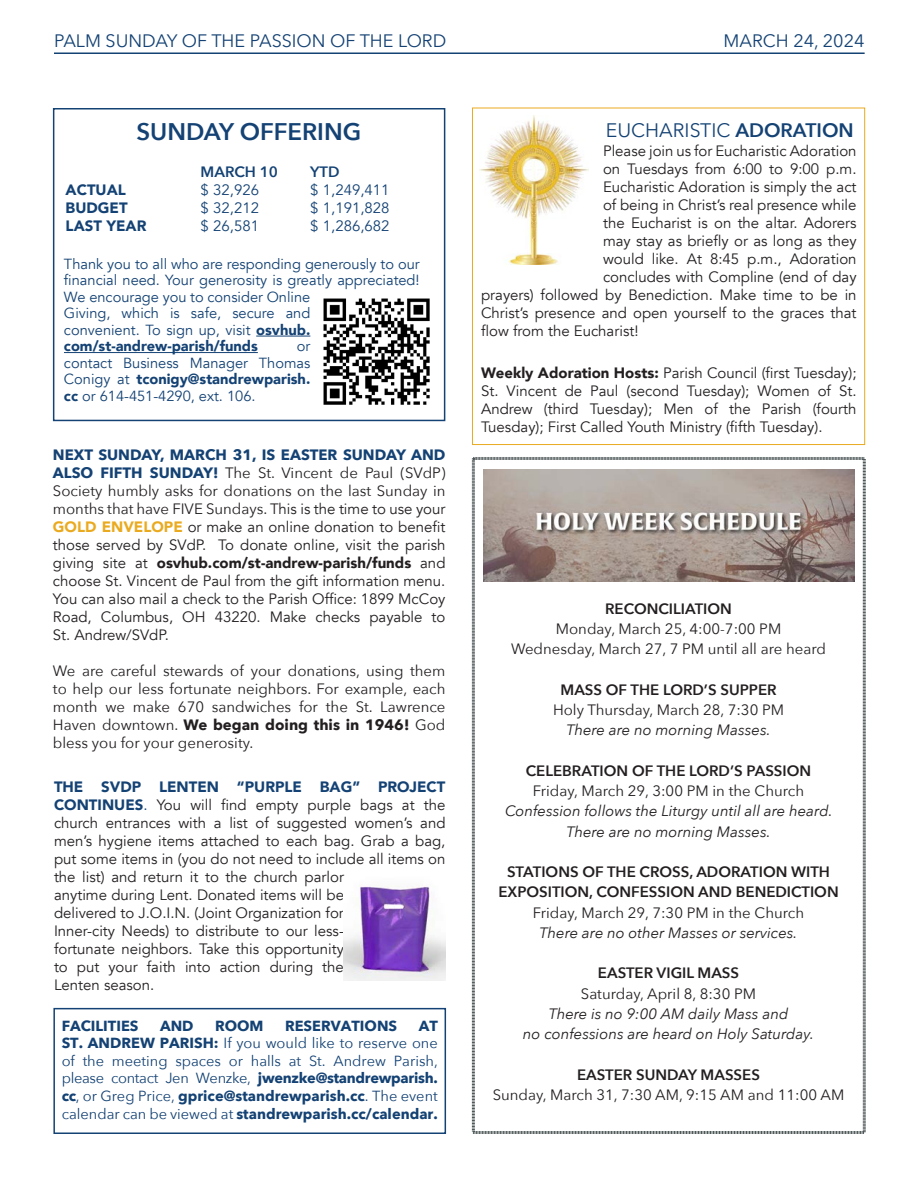
<style>
.page{position:relative;width:918px;height:1188px;background:#fff}
.page>*{position:absolute;margin:0;border:0;box-sizing:border-box;transform-origin:0 0}
.t1{font:600 24px "Avenir Next";color:#144274}
.t2{font:19.5px "Avenir Next";color:#144274}
.t3{font:18px "Avenir Next";color:#144274}
.Paragraph{font:15px/18px "Avenir";color:#231f20;text-align:justify}
.t4{font:15px/18px "Avenir Next";color:#231f20;text-align:justify}
.t5{font:italic 15px "Avenir Next";color:#231f20}
.t6{font:600 15px/20.2px "Avenir Next";color:#231f20;text-align:center}
.t7{font:15px "Avenir";color:#144274}
.t8{font:900 15px "Avenir";color:#144274}
.t9{font:600 15px "Avenir Next";color:#144274}
.t10{font:14.7px/16.5px "Avenir";color:#144274}
.t11{font:14.7px/17.5px "Avenir Next";color:#144274;text-align:justify}
.t12{font:700 14.7px "Avenir Next";color:#144274}
.s1{font-weight:900}
.s2{font-family:"Avenir Next";font-weight:700;color:#144274}
.s3{font-family:"Avenir Next"}
.s4{font-weight:900;color:#eaaa20}
.s5{font-weight:700}
.s6{font-weight:900;color:#144274}
.s7{color:#144274}
.s8{font-weight:600}
</style>
<div class="page">
<hr style="left:54px;top:52px;width:811px;height:2px;background:#144274">
<img style="left:323px;top:298px;width:107px;height:107px">
<hr style="left:256px;top:336px;width:54px;height:1px;background:#144274">
<hr style="left:64px;top:352px;width:194px;height:1px;background:#144274">
<div style="left:53px;top:108px;width:392px;height:313px;border:2px solid #144274"></div>
<img style="left:480px;top:116px;width:108px;height:149px">
<div style="left:472px;top:108px;width:393px;height:337px;border:1px solid #eaaa20"></div>
<div style="left:53px;top:1008px;width:393px;height:126px;border:2px solid #144274"></div>
<img style="left:344px;top:885px;width:102px;height:96px">
<svg style="left:471px;top:457px;width:395px;height:677px"></svg>
<p class="t3" style="left:54px;top:25px;width:394px">PALM SUNDAY OF THE PASSION OF THE LORD</p>
<p class="t3" style="left:724px;top:25px;width:142px">MARCH 24, 2024</p>
<p class="t1" style="left:136px;top:111px;width:226px">SUNDAY OFFERING</p>
<p class="t9" style="left:201px;top:159px;width:79px">MARCH 10</p>
<p class="t9" style="left:310px;top:159px;width:31px">YTD</p>
<p class="t8" style="left:66px;top:177px;width:62px">ACTUAL</p>
<p class="t7" style="left:201px;top:181px;width:60px">$ 32,926</p>
<p class="t7" style="left:310px;top:181px;width:81px">$ 1,249,411</p>
<p class="t8" style="left:66px;top:195px;width:63px">BUDGET</p>
<p class="t7" style="left:201px;top:199px;width:60px">$ 32,212</p>
<p class="t7" style="left:310px;top:199px;width:81px">$ 1,191,828</p>
<p class="t8" style="left:66px;top:213px;width:82px">LAST YEAR</p>
<p class="t7" style="left:201px;top:217px;width:60px">$ 26,581</p>
<p class="t7" style="left:310px;top:217px;width:81px">$ 1,286,682</p>
<p class="t10" style="left:64px;top:256px;width:357px">Thank you to all who are responding generously to our financial need. Your generosity is greatly appreciated!<br>We encourage you to consider Online<br>Giving, which is safe, secure and<br>convenient. To sign up, visit <span class="s1">osvhub. com/st-andrew-parish/funds</span></p>
<p class="t10" style="left:64px;top:338px;width:248px;text-align:justify;text-indent:233px">or contact Business Manager Thomas Conigy at <span class="s1">tconigy@standrewparish. cc</span> or 614-451-4290, ext. 106.</p>
<p class="Paragraph" style="left:53px;top:446px;width:394px"><span class="s2">NEXT SUNDAY, MARCH 31, IS EASTER SUNDAY AND ALSO FIFTH SUNDAY!</span> <span class="s3">The St. Vincent de Paul (SVdP)<br>Society humbly asks for donations on the last Sunday in months that have FIVE Sundays.</span> This is the time to use your <span class="s4">GOLD ENVELOPE</span> or make an online donation to benefit those served by SVdP. To donate online, visit the parish giving site at <span class="s1">osvhub.com/st-andrew-parish/funds</span> and choose St. Vincent de Paul from the gift information menu.<br>You can also mail a check to the Parish Office: 1899 McCoy Road, Columbus, OH 43220. Make checks payable to St. Andrew/SVdP.</p>
<p class="t4" style="left:53px;top:661px;width:394px">We are careful stewards of your donations, using them to help our less fortunate neighbors. For example, each month we make 670 sandwiches for the St. Lawrence Haven downtown. <span class="s5">We began doing this in 1946!</span> God bless you for your generosity.</p>
<p class="Paragraph" style="left:54px;top:778px;width:393px;text-align:left"><span class="s6">THE SVDP LENTEN “PURPLE BAG” PROJECT CONTINUES</span><span class="s7">.</span> You will find empty purple bags at the church entrances with a list of suggested women’s and men’s hygiene items attached to each bag. Grab a bag, put some items in (you do not need to include all items on the list) and return it to the church parlor<br>anytime during Lent. Donated items will be<br>delivered to J.O.I.N. (Joint Organization for<br>Inner-city Needs) to distribute to our less-<br>fortunate neighbors. Take this opportunity<br>to put your faith into action during the<br>Lenten season.</p>
<p class="t12" style="left:62px;top:1013px;width:78px">FACILITIES</p>
<p class="t12" style="left:160px;top:1013px;width:35px">AND</p>
<p class="t12" style="left:215px;top:1013px;width:50px">ROOM</p>
<p class="t12" style="left:285px;top:1013px;width:114px">RESERVATIONS</p>
<p class="t11" style="left:62px;top:1016px;width:378px;text-indent:357px"><span class="s5">AT ST. ANDREW PARISH:</span> If you would like to reserve one of the meeting spaces or halls at St. Andrew Parish, please contact Jen Wenzke, <span class="s5">jwenzke@standrewparish. cc</span>, or Greg Price, <span class="s5">gprice@standrewparish.cc</span>. The event calendar can be viewed at <span class="s5">standrewparish.cc/calendar.</span></p>
<p class="t2" style="left:606px;top:114px;width:249px">EUCHARISTIC <span class="s8">ADORATION</span></p>
<p class="Paragraph" style="left:603px;top:142px;width:255px">Please join us for Eucharistic Adoration</p>
<p class="Paragraph" style="left:603px;top:160px;width:255px">on Tuesdays from 6:00 to 9:00 p.m.</p>
<p class="Paragraph" style="left:603px;top:178px;width:255px">Eucharistic Adoration is simply the act</p>
<p class="Paragraph" style="left:603px;top:196px;width:255px">of being in Christ’s real presence while</p>
<p class="Paragraph" style="left:603px;top:214px;width:255px">the Eucharist is on the altar. Adorers</p>
<p class="Paragraph" style="left:603px;top:232px;width:255px">may stay as briefly or as long as they</p>
<p class="Paragraph" style="left:603px;top:250px;width:255px">would like. At 8:45 p.m., Adoration</p>
<p class="Paragraph" style="left:603px;top:268px;width:255px">concludes with Compline (end of day</p>
<p class="Paragraph" style="left:481px;top:286px;width:377px">prayers) followed by Benediction. Make time to be in</p>
<p class="Paragraph" style="left:481px;top:304px;width:377px">Christ’s presence and open yourself to the graces that</p>
<p class="Paragraph" style="left:481px;top:322px;width:159px">flow from the Eucharist!</p>
<p class="Paragraph" style="left:481px;top:364px;width:377px"><span class="s1">Weekly Adoration Hosts:</span> Parish Council (first Tuesday); St. Vincent de Paul (second Tuesday); Women of St.<br>Andrew (third Tuesday); Men of the Parish (fourth Tuesday); First Called Youth Ministry (fifth Tuesday).</p>
<p class="t6" style="left:605px;top:598px;width:128px">RECONCILIATION</p>
<p class="t4" style="left:556px;top:619px;width:227px">Monday, March 25, 4:00-7:00 PM</p>
<p class="t4" style="left:511px;top:639px;width:317px">Wednesday, March 27, 7 PM until all are heard</p>
<p class="t6" style="left:561px;top:679px;width:218px">MASS OF THE LORD’S SUPPER</p>
<p class="t4" style="left:553px;top:700px;width:233px">Holy Thursday, March 28, 7:30 PM</p>
<p class="t5" style="left:566px;top:717px;width:206px">There are no morning Masses.</p>
<p class="t6" style="left:526px;top:760px;width:287px">CELEBRATION OF THE LORD’S PASSION</p>
<p class="t4" style="left:533px;top:781px;width:273px">Friday, March 29, 3:00 PM in the Church</p>
<p class="t5" style="left:505px;top:798px;width:329px">Confession follows the Liturgy until all are heard.</p>
<p class="t5" style="left:566px;top:819px;width:206px">There are no morning Masses.</p>
<p class="t6" style="left:498px;top:861px;width:342px">STATIONS OF THE CROSS, ADORATION WITH<br>EXPOSITION, CONFESSION AND BENEDICTION</p>
<p class="t4" style="left:533px;top:903px;width:273px">Friday, March 29, 7:30 PM in the Church</p>
<p class="t5" style="left:540px;top:920px;width:259px">There are no other Masses or services.</p>
<p class="t6" style="left:598px;top:963px;width:143px">EASTER VIGIL MASS</p>
<p class="t4" style="left:581px;top:984px;width:177px">Saturday, April 8, 8:30 PM</p>
<p class="t5" style="left:549px;top:1001px;width:241px">There is no 9:00 AM daily Mass and</p>
<p class="t5" style="left:523px;top:1021px;width:293px">no confessions are heard on Holy Saturday.</p>
<p class="t6" style="left:577px;top:1064px;width:184px">EASTER SUNDAY MASSES</p>
<p class="t4" style="left:493px;top:1085px;width:353px">Sunday, March 31, 7:30 AM, 9:15 AM and 11:00 AM</p>
</div>
